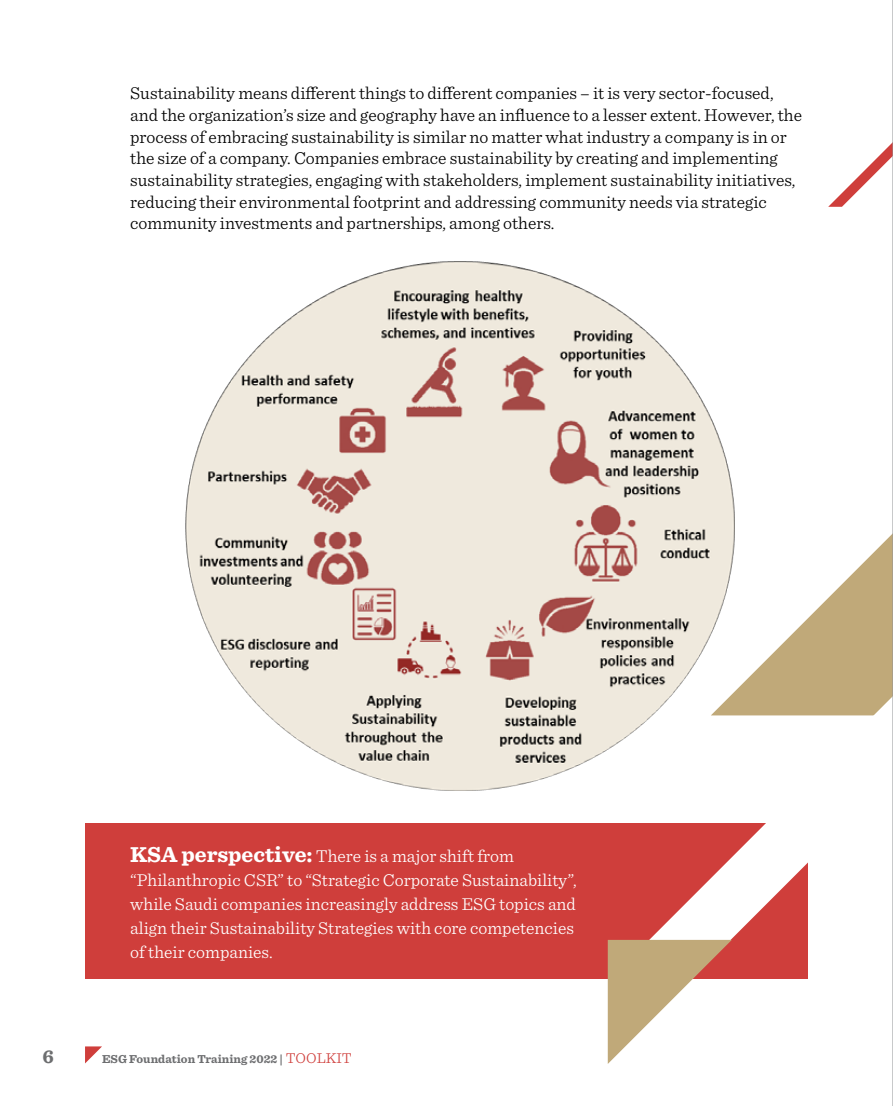
<style>
.page{position:relative;width:893px;height:1106px;background:#fff}
.page>*{position:absolute;margin:0;border:0;box-sizing:border-box;transform-origin:0 0}
.t1{font:700 19.5px "Sentinel";color:#6d6e70}
.t2{font:300 18px/21.6px "Sentinel";color:#000}
.t3{font:300 18px/24px "Sentinel";color:#fff}
.t4{font:700 12px "Sentinel";color:#6d6e70}
.s1{font-weight:700;font-size:22.5px}
.s2{font-weight:300;font-size:15px;color:#cf3e3b}
</style>
<div class="page">
<div style="left:85px;top:822px;width:723px;height:156px;background:#cf3e3b"></div>
<svg style="left:828px;top:143px;width:64px;height:64px"></svg>
<svg style="left:738px;top:534px;width:154px;height:162px"></svg>
<svg style="left:539px;top:696px;width:353px;height:353px"></svg>
<svg style="left:608px;top:939px;width:124px;height:124px"></svg>
<img style="left:185px;top:261px;width:553px;height:529px">
<svg style="left:85px;top:1046px;width:17px;height:17px"></svg>
<hr style="left:892px;top:0;width:1px;height:1106px;background:#939598">
<p class="t2" style="left:130px;top:81px;width:673px">Sustainability means different things to different companies – it is very sector-focused, and the organization’s size and geography have an influence to a lesser extent. However, the process of embracing sustainability is similar no matter what industry a company is in or the size of a company. Companies embrace sustainability by creating and implementing sustainability strategies, engaging with stakeholders, implement sustainability initiatives, reducing their environmental footprint and addressing community needs via strategic community investments and partnerships, among others.</p>
<p class="t3" style="left:130px;top:843px;width:448px"><span class="s1">KSA perspective:</span> There is a major shift from “Philanthropic CSR” to “Strategic Corporate Sustainability”, while Saudi companies increasingly address ESG topics and align their Sustainability Strategies with core competencies of their companies.</p>
<p class="t1" style="left:43px;top:1041px;width:13px">6</p>
<p class="t4" style="left:102px;top:1050px;width:251px">ESG Foundation Training 2022 | <span class="s2">TOOLKIT</span></p>
</div>
